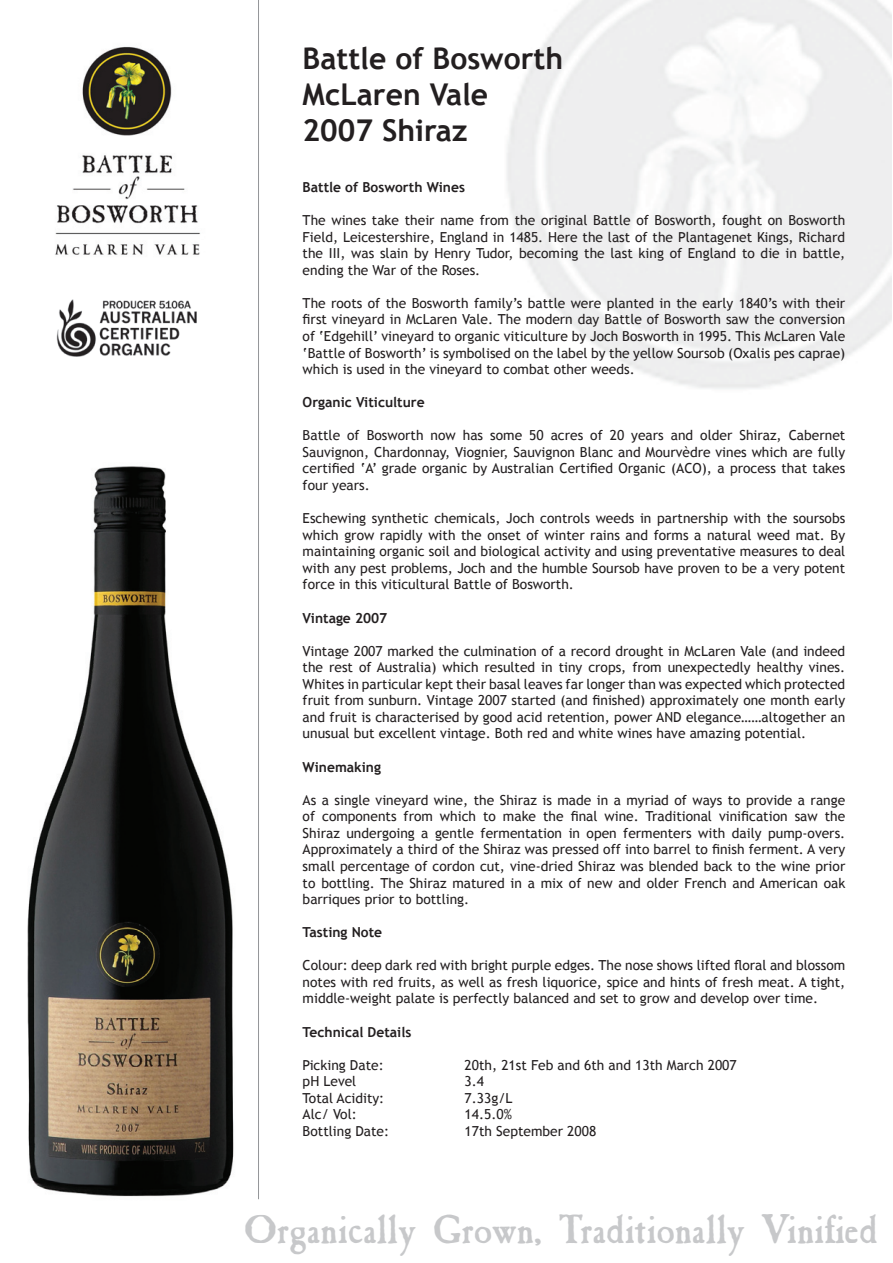
<style>
.page{position:relative;width:893px;height:1263px;background:#fff}
.page>*{position:absolute;margin:0;border:0;box-sizing:border-box;transform-origin:0 0}
.t1{font:39.75px "Caslon Antique VL";color:#c7c8ca}
.t2{font:700 30px/36px "Trebuchet MS";color:#231f20}
.t3{font:13.8px/16.5px "Trebuchet MS";color:#231f20;text-align:justify}
.t4{font:700 13.8px "Trebuchet MS";color:#231f20}
</style>
<div class="page">
<img style="left:27px;top:466px;width:207px;height:731px">
<hr style="left:258px;top:0;width:1px;height:1199px;background:#939598">
<img style="left:55px;top:46px;width:145px;height:209px">
<img style="left:56px;top:299px;width:141px;height:58px">
<h2 class="t2" style="left:303px;top:41px;width:262px">Battle of Bosworth<br>McLaren Vale<br>2007 Shiraz</h2>
<p class="t4" style="left:303px;top:178px;width:164px">Battle of Bosworth Wines</p>
<p class="t3" style="left:303px;top:212px;width:544px">The wines take their name from the original Battle of Bosworth, fought on Bosworth Field, Leicestershire, England in 1485. Here the last of the Plantagenet Kings, Richard the III, was slain by Henry Tudor, becoming the last king of England to die in battle, ending the War of the Roses.</p>
<p class="t3" style="left:303px;top:295px;width:544px">The roots of the Bosworth family’s battle were planted in the early 1840’s with their first vineyard in McLaren Vale. The modern day Battle of Bosworth saw the conversion of ‘Edgehill’ vineyard to organic viticulture by Joch Bosworth in 1995. This McLaren Vale ‘Battle of Bosworth’ is symbolised on the label by the yellow Soursob (Oxalis pes caprae) which is used in the vineyard to combat other weeds.</p>
<p class="t4" style="left:303px;top:394px;width:124px">Organic Viticulture</p>
<p class="t3" style="left:303px;top:427px;width:544px">Battle of Bosworth now has some 50 acres of 20 years and older Shiraz, Cabernet Sauvignon, Chardonnay, Viognier, Sauvignon Blanc and Mourvèdre vines which are fully certified ‘A’ grade organic by Australian Certified Organic (ACO), a process that takes four years.</p>
<p class="t3" style="left:303px;top:510px;width:544px">Eschewing synthetic chemicals, Joch controls weeds in partnership with the soursobs which grow rapidly with the onset of winter rains and forms a natural weed mat. By maintaining organic soil and biological activity and using preventative measures to deal with any pest problems, Joch and the humble Soursob have proven to be a very potent force in this viticultural Battle of Bosworth.</p>
<p class="t4" style="left:303px;top:609px;width:86px">Vintage 2007</p>
<p class="t3" style="left:303px;top:643px;width:544px">Vintage 2007 marked the culmination of a record drought in McLaren Vale (and indeed the rest of Australia) which resulted in tiny crops, from unexpectedly healthy vines.<br>Whites in particular kept their basal leaves far longer than was expected which protected fruit from sunburn. Vintage 2007 started (and finished) approximately one month early and fruit is characterised by good acid retention, power AND elegance……altogether an unusual but excellent vintage. Both red and white wines have amazing potential.</p>
<p class="t4" style="left:303px;top:758px;width:80px">Winemaking</p>
<p class="t3" style="left:303px;top:792px;width:544px">As a single vineyard wine, the Shiraz is made in a myriad of ways to provide a range of components from which to make the final wine. Traditional vinification saw the Shiraz undergoing a gentle fermentation in open fermenters with daily pump-overs.<br>Approximately a third of the Shiraz was pressed off into barrel to finish ferment. A very small percentage of cordon cut, vine-dried Shiraz was blended back to the wine prior to bottling. The Shiraz matured in a mix of new and older French and American oak barriques prior to bottling.</p>
<p class="t4" style="left:303px;top:924px;width:81px">Tasting Note</p>
<p class="t3" style="left:303px;top:957px;width:544px">Colour: deep dark red with bright purple edges. The nose shows lifted floral and blossom notes with red fruits, as well as fresh liquorice, spice and hints of fresh meat. A tight, middle-weight palate is perfectly balanced and set to grow and develop over time.</p>
<p class="t4" style="left:303px;top:1023px;width:110px">Technical Details</p>
<p class="t3" style="left:303px;top:1057px;width:83px">Picking Date:</p>
<p class="t3" style="left:465px;top:1057px;width:274px">20th, 21st Feb and 6th and 13th March 2007</p>
<p class="t3" style="left:303px;top:1073px;width:55px">pH Level</p>
<p class="t3" style="left:465px;top:1073px;width:21px">3.4</p>
<p class="t3" style="left:303px;top:1090px;width:83px">Total Acidity:</p>
<p class="t3" style="left:465px;top:1090px;width:49px">7.33g/L</p>
<p class="t3" style="left:303px;top:1106px;width:56px">Alc/ Vol:</p>
<p class="t3" style="left:465px;top:1106px;width:49px">14.5.0%</p>
<p class="t3" style="left:303px;top:1123px;width:88px">Bottling Date:</p>
<p class="t3" style="left:465px;top:1123px;width:133px">17th September 2008</p>
<h1 class="t1" style="left:245px;top:1204px;width:635px">Organically Grown, Traditionally Vinified</h1>
</div>
